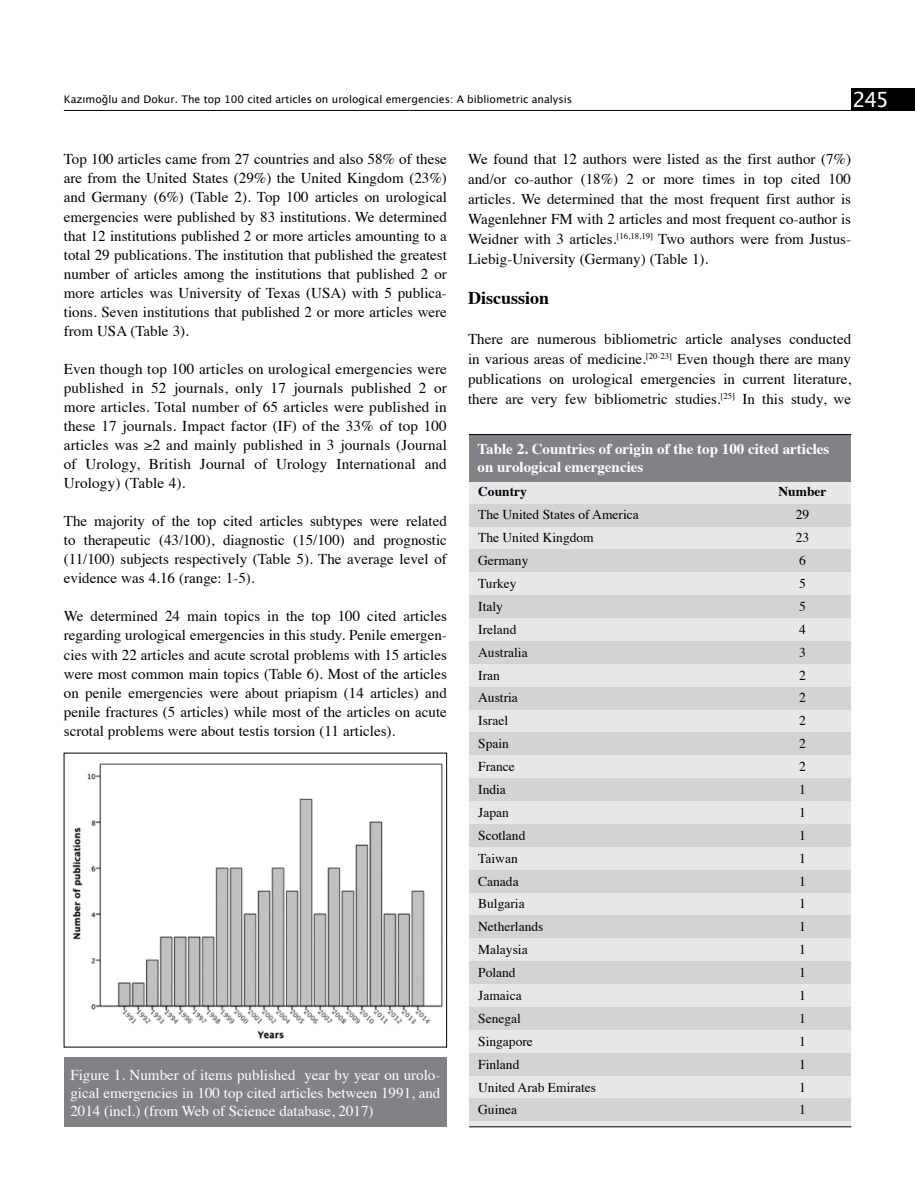
<style>
.page{position:relative;width:915px;height:1191px;background:#fff}
.page>*{position:absolute;margin:0;border:0;box-sizing:border-box;transform-origin:0 0}
.t1{font:21px "Lucida Grande";color:#fff}
.t2{font:700 18px "Times";color:#000}
.t3{font:15px/19px "Times";color:#000;text-align:justify}
.t4{font:15px/18px "Times";color:#fff;text-align:justify}
.t5{font:700 15px/18px "Times";color:#fff}
.t6{font:13.5px "Times";color:#000}
.t7{font:700 13.5px "Times";color:#000}
.t8{font:10.5px "Lucida Grande";color:#000}
</style>
<div class="page">
<hr style="left:64px;top:110px;width:786px;height:1px;background:#000">
<div style="left:850px;top:88px;width:64px;height:23px;background:#000"></div>
<img style="left:72px;top:763px;width:371px;height:276px">
<div style="left:64px;top:1057px;width:382px;height:70px;background:#808285"></div>
<div style="left:469px;top:481px;width:381px;height:646px;background:#e6e7e8"></div>
<div style="left:469px;top:434px;width:381px;height:47px;background:#808285"></div>
<div style="left:469px;top:504px;width:381px;height:22px;background:#d1d3d4"></div>
<div style="left:469px;top:687px;width:381px;height:22px;background:#d1d3d4"></div>
<div style="left:469px;top:870px;width:381px;height:22px;background:#d1d3d4"></div>
<div style="left:469px;top:595px;width:381px;height:22px;background:#d1d3d4"></div>
<div style="left:469px;top:778px;width:381px;height:22px;background:#d1d3d4"></div>
<div style="left:469px;top:961px;width:381px;height:22px;background:#d1d3d4"></div>
<div style="left:469px;top:1053px;width:381px;height:22px;background:#d1d3d4"></div>
<div style="left:469px;top:549px;width:381px;height:23px;background:#d1d3d4"></div>
<div style="left:469px;top:732px;width:381px;height:23px;background:#d1d3d4"></div>
<div style="left:469px;top:915px;width:381px;height:23px;background:#d1d3d4"></div>
<div style="left:469px;top:641px;width:381px;height:22px;background:#d1d3d4"></div>
<div style="left:469px;top:824px;width:381px;height:22px;background:#d1d3d4"></div>
<div style="left:469px;top:1007px;width:381px;height:22px;background:#d1d3d4"></div>
<div style="left:469px;top:1098px;width:381px;height:23px;background:#d1d3d4"></div>
<hr style="left:469px;top:1126px;width:381px;height:1px;background:#000">
<hr style="left:469px;top:434px;width:381px;height:1px;background:#000">
<p class="t8" style="left:64px;top:94px;width:509px">Kazımoğlu and Dokur. The top 100 cited articles on urological emergencies: A bibliometric analysis</p>
<h1 class="t1" style="left:852px;top:88px;width:38px">245</h1>
<p class="t3" style="left:64px;top:148px;width:384px">Top 100 articles came from 27 countries and also 58% of these are from the United States (29%) the United Kingdom (23%) and Germany (6%) (Table 2). Top 100 articles on urological emergencies were published by 83 institutions. We determined that 12 institutions published 2 or more articles amounting to a total 29 publications. The institution that published the greatest number of articles among the institutions that published 2 or more articles was University of Texas (USA) with 5 publica&shy;tions. Seven institutions that published 2 or more articles were from USA (Table 3).</p>
<p class="t3" style="left:64px;top:358px;width:384px">Even though top 100 articles on urological emergencies were published in 52 journals, only 17 journals published 2 or more articles. Total number of 65 articles were published in these 17 journals. Impact factor (IF) of the 33% of top 100 articles was ≥2 and mainly published in 3 journals (Journal of Urology, British Journal of Urology International and Urology) (Table 4).</p>
<p class="t3" style="left:64px;top:510px;width:384px">The majority of the top cited articles subtypes were related to therapeutic (43/100), diagnostic (15/100) and prognostic (11/100) subjects respectively (Table 5). The average level of evidence was 4.16 (range: 1-5).</p>
<p class="t3" style="left:64px;top:605px;width:384px">We determined 24 main topics in the top 100 cited articles regarding urological emergencies in this study. Penile emergen&shy;cies with 22 articles and acute scrotal problems with 15 articles were most common main topics (Table 6). Most of the articles on penile emergencies were about priapism (14 articles) and penile fractures (5 articles) while most of the articles on acute scrotal problems were about testis torsion (11 articles).</p>
<p class="t4" style="left:70px;top:1064px;width:371px">Figure 1. Number of items published year by year on urolo&shy;gical emergencies in 100 top cited articles between 1991, and 2014 (incl.) (from Web of Science database, 2017)</p>
<p class="t3" style="left:468px;top:148px;width:384px;line-height:20px">We found that 12 authors were listed as the first author (7%) and/or co-author (18%) 2 or more times in top cited 100 articles. We determined that the most frequent first author is Wagenlehner FM with 2 articles and most frequent co-author is Weidner with 3 articles.<sup>[16,18,19]</sup> Two authors were from Justus-Liebig-University (Germany) (Table 1).</p>
<p class="t2" style="left:468px;top:281px;width:83px">Discussion</p>
<p class="t3" style="left:468px;top:328px;width:384px;line-height:20px">There are numerous bibliometric article analyses conducted in various areas of medicine.<sup>[20-23]</sup> Even though there are many publications on urological emergencies in current literature, there are very few bibliometric studies.<sup>[25]</sup> In this study, we</p>
<p class="t5" style="left:477px;top:439px;width:353px">Table 2. Countries of origin of the top 100 cited articles on urological emergencies</p>
<p class="t7" style="left:478px;top:479px;width:50px">Country</p>
<p class="t7" style="left:778px;top:479px;width:49px">Number</p>
<p class="t6" style="left:478px;top:502px;width:162px">The United States of America</p>
<p class="t6" style="left:795px;top:502px;width:15px">29</p>
<p class="t6" style="left:478px;top:525px;width:117px">The United Kingdom</p>
<p class="t6" style="left:795px;top:525px;width:15px">23</p>
<p class="t6" style="left:478px;top:548px;width:52px">Germany</p>
<p class="t6" style="left:798px;top:548px;width:8px">6</p>
<p class="t6" style="left:478px;top:571px;width:40px">Turkey</p>
<p class="t6" style="left:798px;top:571px;width:8px">5</p>
<p class="t6" style="left:478px;top:593px;width:26px">Italy</p>
<p class="t6" style="left:798px;top:593px;width:8px">5</p>
<p class="t6" style="left:478px;top:616px;width:40px">Ireland</p>
<p class="t6" style="left:798px;top:616px;width:8px">4</p>
<p class="t6" style="left:478px;top:639px;width:51px">Australia</p>
<p class="t6" style="left:798px;top:639px;width:8px">3</p>
<p class="t6" style="left:478px;top:662px;width:23px">Iran</p>
<p class="t6" style="left:798px;top:662px;width:8px">2</p>
<p class="t6" style="left:478px;top:685px;width:41px">Austria</p>
<p class="t6" style="left:798px;top:685px;width:8px">2</p>
<p class="t6" style="left:478px;top:708px;width:31px">Israel</p>
<p class="t6" style="left:798px;top:708px;width:8px">2</p>
<p class="t6" style="left:478px;top:731px;width:32px">Spain</p>
<p class="t6" style="left:798px;top:731px;width:8px">2</p>
<p class="t6" style="left:478px;top:754px;width:38px">France</p>
<p class="t6" style="left:798px;top:754px;width:8px">2</p>
<p class="t6" style="left:478px;top:777px;width:29px">India</p>
<p class="t6" style="left:798px;top:777px;width:8px">1</p>
<p class="t6" style="left:478px;top:799px;width:32px">Japan</p>
<p class="t6" style="left:798px;top:799px;width:8px">1</p>
<p class="t6" style="left:478px;top:822px;width:49px">Scotland</p>
<p class="t6" style="left:798px;top:822px;width:8px">1</p>
<p class="t6" style="left:478px;top:845px;width:41px">Taiwan</p>
<p class="t6" style="left:798px;top:845px;width:8px">1</p>
<p class="t6" style="left:478px;top:868px;width:42px">Canada</p>
<p class="t6" style="left:798px;top:868px;width:8px">1</p>
<p class="t6" style="left:478px;top:891px;width:48px">Bulgaria</p>
<p class="t6" style="left:798px;top:891px;width:8px">1</p>
<p class="t6" style="left:478px;top:914px;width:67px">Netherlands</p>
<p class="t6" style="left:798px;top:914px;width:8px">1</p>
<p class="t6" style="left:478px;top:937px;width:51px">Malaysia</p>
<p class="t6" style="left:798px;top:937px;width:8px">1</p>
<p class="t6" style="left:478px;top:960px;width:39px">Poland</p>
<p class="t6" style="left:798px;top:960px;width:8px">1</p>
<p class="t6" style="left:478px;top:982px;width:45px">Jamaica</p>
<p class="t6" style="left:798px;top:982px;width:8px">1</p>
<p class="t6" style="left:478px;top:1005px;width:44px">Senegal</p>
<p class="t6" style="left:798px;top:1005px;width:8px">1</p>
<p class="t6" style="left:478px;top:1028px;width:56px">Singapore</p>
<p class="t6" style="left:798px;top:1028px;width:8px">1</p>
<p class="t6" style="left:478px;top:1051px;width:43px">Finland</p>
<p class="t6" style="left:798px;top:1051px;width:8px">1</p>
<p class="t6" style="left:478px;top:1074px;width:119px">United Arab Emirates</p>
<p class="t6" style="left:798px;top:1074px;width:8px">1</p>
<p class="t6" style="left:478px;top:1097px;width:40px">Guinea</p>
<p class="t6" style="left:798px;top:1097px;width:8px">1</p>
</div>
